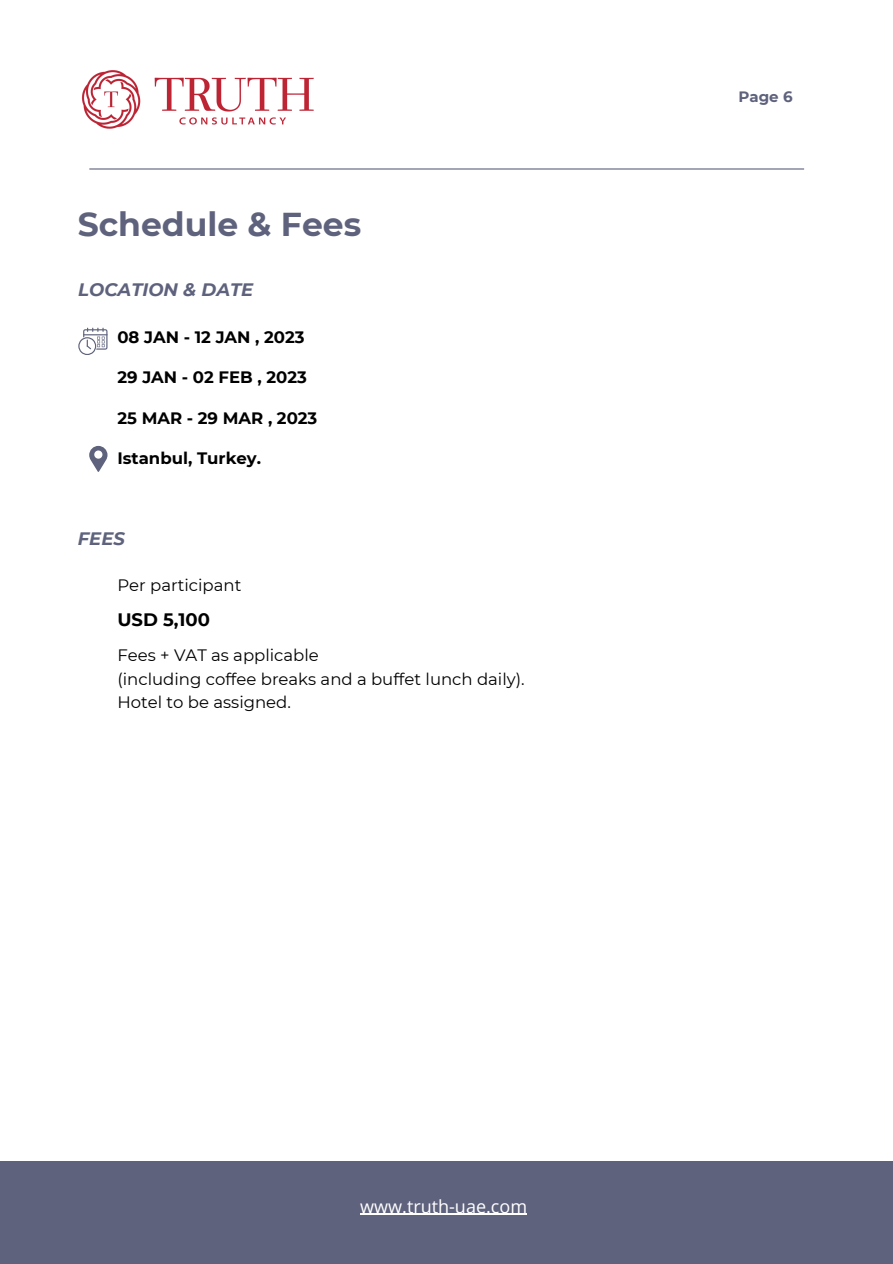
<style>
.page{position:relative;width:893px;height:1264px;background:#fff}
.page>*{position:absolute;margin:0;border:0;box-sizing:border-box;transform-origin:0 0}
.t1{font:700 33px "Montserrat";color:#5e627c}
.t2{font:italic 700 18px "Montserrat";color:#5e627c}
.t3{font:18px "Open Sans";color:#fff}
.t4{font:700 18px "Montserrat";color:#000}
.t5{font:16.5px "Montserrat";color:#000}
.t6{font:700 16.5px "Montserrat";color:#000}
.t7{font:700 15px "Montserrat";color:#5e627c}
</style>
<div class="page">
<hr style="left:89px;top:168px;width:715px;height:1px;background:#5e627c">
<img style="left:82px;top:70px;width:232px;height:59px">
<div style="left:0;top:1161px;width:892px;height:102px;background:#5e627c"></div>
<hr style="left:360px;top:1213px;width:167px;height:1px;background:#fff">
<svg style="left:89px;top:446px;width:18px;height:26px"></svg>
<svg style="left:78px;top:328px;width:29px;height:27px"></svg>
<p class="t1" style="left:78px;top:204px;width:285px">Schedule &amp; Fees</p>
<p class="t2" style="left:78px;top:279px;width:176px">LOCATION &amp; DATE</p>
<p class="t6" style="left:117px;top:327px;width:189px">08 JAN - 12 JAN , 2023</p>
<p class="t6" style="left:117px;top:367px;width:191px">29 JAN - 02 FEB , 2023</p>
<p class="t6" style="left:117px;top:408px;width:201px">25 MAR - 29 MAR , 2023</p>
<p class="t6" style="left:117px;top:448px;width:145px">Istanbul, Turkey.</p>
<p class="t2" style="left:78px;top:527px;width:49px">FEES</p>
<p class="t5" style="left:117px;top:575px;width:125px">Per participant</p>
<p class="t4" style="left:117px;top:608px;width:94px">USD 5,100</p>
<p class="t5" style="left:117px;top:645px;width:203px">Fees + VAT as applicable</p>
<p class="t5" style="left:117px;top:668px;width:409px">(including coffee breaks and a buffet lunch daily).</p>
<p class="t5" style="left:117px;top:692px;width:175px">Hotel to be assigned.</p>
<p class="t3" style="left:360px;top:1193px;width:168px">www.truth-uae.com</p>
<p class="t7" style="left:738px;top:88px;width:55px">Page 6</p>
</div>
